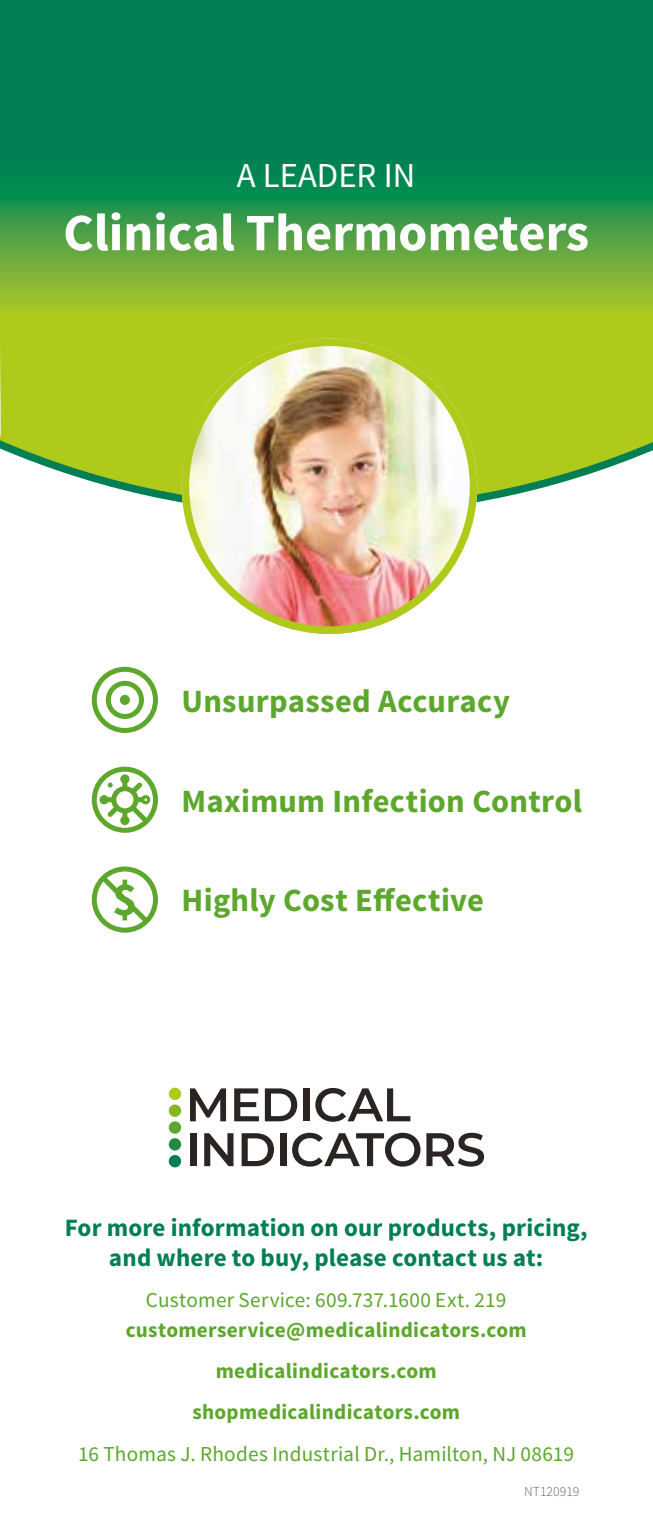
<style>
.page{position:relative;width:653px;height:1530px;background:#fff}
.page>*{position:absolute;margin:0;border:0;box-sizing:border-box;transform-origin:0 0}
.t1{font:700 52.5px "Source Sans Pro";color:#fff}
.t2{font:35px "Source Sans Pro";color:#fff}
.t3{font:700 32.5px "Source Sans Pro";letter-spacing:.01em;color:#5ca72c}
.t4{font:700 25px/30px "Source Sans Pro";letter-spacing:.005em;color:#007e54;text-align:center}
.t5{font:700 21.25px/41.2px "Source Sans Pro";letter-spacing:.01em;color:#5ca72c;text-align:center}
.t6{font:21.25px "Source Sans Pro";letter-spacing:.01em;color:#5ca72c}
.t7{font:300 13.75px "Source Sans Pro";color:#646464}
</style>
<div class="page">
<svg style="left:0;top:0;width:652px;height:436px;background:#459d40"></svg>
<svg style="left:0;top:436px;width:652px;height:79px"></svg>
<img style="left:181px;top:339px;width:296px;height:295px;border-radius:148px">
<div style="left:181px;top:339px;width:296px;height:295px;border:8px solid #afca1a;border-radius:50%"></div>
<svg style="left:92px;top:667px;width:66px;height:66px"></svg>
<svg style="left:92px;top:767px;width:66px;height:66px"></svg>
<svg style="left:92px;top:867px;width:66px;height:66px"></svg>
<svg style="left:190px;top:1088px;width:36px;height:33px"></svg>
<svg style="left:234px;top:1088px;width:25px;height:33px"></svg>
<svg style="left:265px;top:1088px;width:32px;height:33px"></svg>
<div style="left:303px;top:1088px;width:6px;height:33px;background:#2a2522"></div>
<svg style="left:315px;top:1088px;width:95px;height:34px"></svg>
<div style="left:190px;top:1133px;width:6px;height:33px;background:#2a2522"></div>
<svg style="left:204px;top:1133px;width:29px;height:33px"></svg>
<svg style="left:241px;top:1133px;width:33px;height:33px"></svg>
<div style="left:280px;top:1133px;width:6px;height:33px;background:#2a2522"></div>
<svg style="left:292px;top:1133px;width:128px;height:34px"></svg>
<svg style="left:426px;top:1133px;width:58px;height:34px"></svg>
<div style="left:169px;top:1088px;width:12px;height:12px;background:#afca1a;border-radius:50%"></div>
<div style="left:169px;top:1155px;width:12px;height:12px;background:#007e54;border-radius:50%"></div>
<div style="left:169px;top:1138px;width:12px;height:13px;background:#218c47;border-radius:50%"></div>
<div style="left:169px;top:1121px;width:12px;height:13px;background:#5ca72c;border-radius:50%"></div>
<div style="left:169px;top:1105px;width:12px;height:12px;background:#87b625;border-radius:50%"></div>
<h2 class="t2" style="left:237px;top:154px;width:180px">A LEADER IN</h2>
<h1 class="t1" style="left:63px;top:199px;width:527px">Clinical Thermometers</h1>
<h3 class="t3" style="left:181px;top:680px;width:330px">Unsurpassed Accuracy</h3>
<h3 class="t3" style="left:181px;top:780px;width:401px">Maximum Infection Control</h3>
<h3 class="t3" style="left:181px;top:879px;width:304px">Highly Cost Effective</h3>
<p class="t4" style="left:65px;top:1213px;width:524px">For more information on our products, pricing, and where to buy, please contact us at:</p>
<p class="t6" style="left:146px;top:1287px;width:362px">Customer Service: 609.737.1600 Ext. 219</p>
<p class="t5" style="left:126px;top:1310px;width:402px">customerservice@medicalindicators.com medicalindicators.com shopmedicalindicators.com</p>
<p class="t6" style="left:78px;top:1440px;width:497px">16 Thomas J. Rhodes Industrial Dr., Hamilton, NJ 08619</p>
<p class="t7" style="left:524px;top:1483px;width:57px">NT120919</p>
</div>
